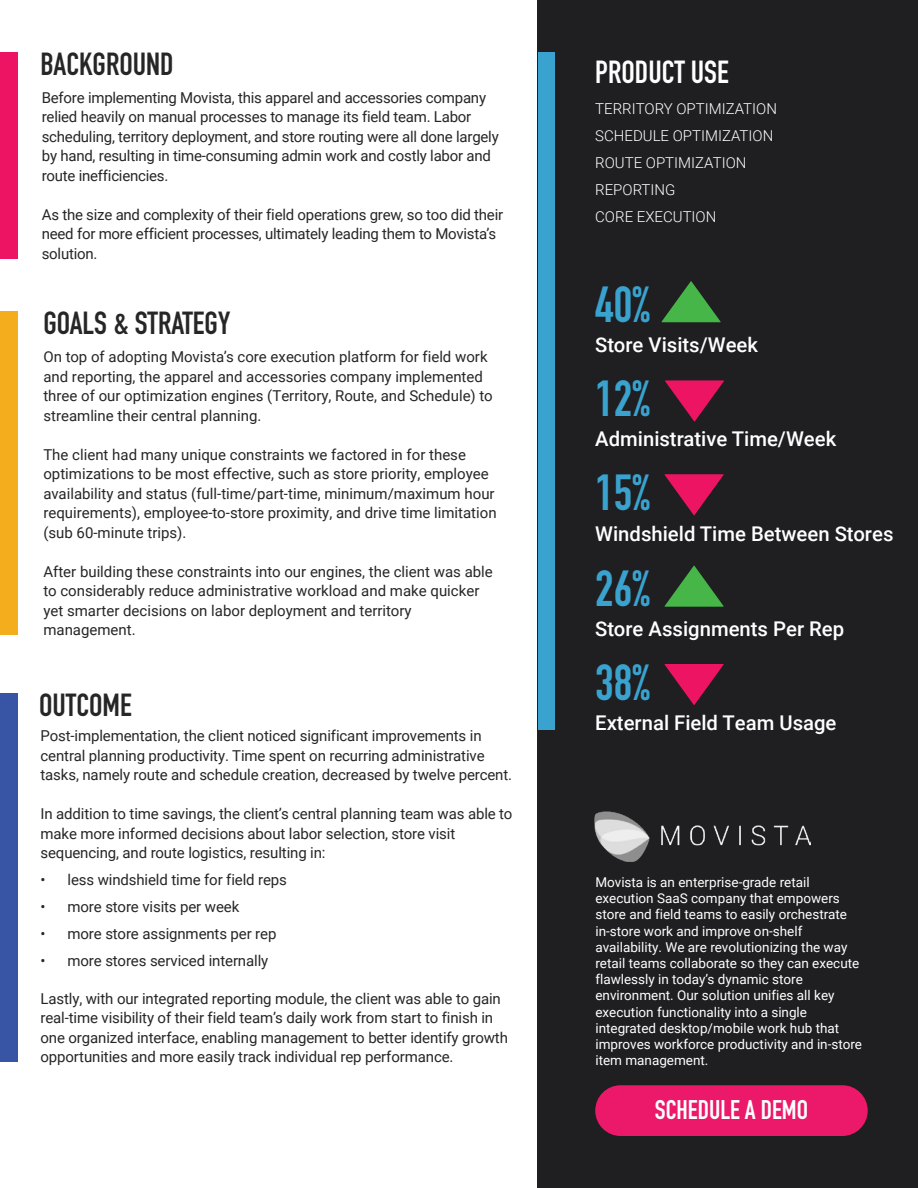
<style>
.page{position:relative;width:918px;height:1188px;background:#fff}
.page>*{position:absolute;margin:0;border:0;box-sizing:border-box;transform-origin:0 0}
.t1{font:700 49.95px "DIN Condensed";color:#3aa2cf}
.t2{font:700 31.5px "DIN Condensed";color:#272626}
.t3{font:700 31.5px "DIN Condensed";color:#fff}
.t4{font:700 26.55px "DIN Condensed";color:#fff}
.t5{font:500 20.25px "Roboto";color:#fff}
.t6{font:15px/19.5px "Roboto";letter-spacing:-.01em;color:#272626}
.t7{font:300 15px/27px "Roboto";color:#fff}
.t8{font:13.5px/16.2px "Roboto";color:#fff}
</style>
<div class="page">
<div style="left:538px;top:0;width:380px;height:1188px;background:#1f1e20"></div>
<div style="left:0;top:694px;width:17px;height:368px;background:#3755a4"></div>
<div style="left:0;top:52px;width:17px;height:207px;background:#ed1463"></div>
<div style="left:0;top:311px;width:17px;height:324px;background:#f3ad1d"></div>
<div style="left:595px;top:1085px;width:273px;height:51px;background:#ec186a;border-radius:25px"></div>
<div style="left:538px;top:52px;width:17px;height:678px;background:#3aa2cf"></div>
<img style="left:594px;top:812px;width:217px;height:49px">
<svg style="left:661px;top:281px;width:60px;height:41px"></svg>
<svg style="left:664px;top:566px;width:60px;height:41px"></svg>
<svg style="left:665px;top:380px;width:59px;height:42px"></svg>
<svg style="left:664px;top:474px;width:60px;height:41px"></svg>
<svg style="left:664px;top:664px;width:60px;height:41px"></svg>
<h2 class="t2" style="left:41px;top:42px;width:135px">BACKGROUND</h2>
<p class="t6" style="left:42px;top:87px;width:459px">Before implementing Movista, this apparel and accessories company relied heavily on manual processes to manage its field team. Labor scheduling, territory deployment, and store routing were all done largely by hand, resulting in time-consuming admin work and costly labor and route inefficiencies.</p>
<p class="t6" style="left:42px;top:204px;width:463px">As the size and complexity of their field operations grew, so too did their need for more efficient processes, ultimately leading them to Movista’s solution.</p>
<h2 class="t2" style="left:43px;top:301px;width:188px">GOALS &amp; STRATEGY</h2>
<p class="t6" style="left:43px;top:346px;width:451px">On top of adopting Movista’s core execution platform for field work and reporting, the apparel and accessories company implemented three of our optimization engines (Territory, Route, and Schedule) to streamline their central planning.</p>
<p class="t6" style="left:43px;top:444px;width:455px">The client had many unique constraints we factored in for these optimizations to be most effective, such as store priority, employee availability and status (full-time/part-time, minimum/maximum hour requirements), employee-to-store proximity, and drive time limitation (sub 60-minute trips).</p>
<p class="t6" style="left:43px;top:561px;width:451px">After building these constraints into our engines, the client was able to considerably reduce administrative workload and make quicker yet smarter decisions on labor deployment and territory management.</p>
<h2 class="t2" style="left:39px;top:684px;width:94px">OUTCOME</h2>
<p class="t6" style="left:41px;top:725px;width:473px">Post-implementation, the client noticed significant improvements in central planning productivity. Time spent on recurring administrative tasks, namely route and schedule creation, decreased by twelve percent.</p>
<p class="t6" style="left:41px;top:803px;width:473px">In addition to time savings, the client’s central planning team was able to make more informed decisions about labor selection, store visit sequencing, and route logistics, resulting in:</p>
<p class="t6" style="left:41px;top:869px;width:248px">• less windshield time for field reps</p>
<p class="t6" style="left:41px;top:896px;width:200px">• more store visits per week</p>
<p class="t6" style="left:41px;top:923px;width:238px">• more store assignments per rep</p>
<p class="t6" style="left:41px;top:950px;width:229px">• more stores serviced internally</p>
<p class="t6" style="left:41px;top:988px;width:469px">Lastly, with our integrated reporting module, the client was able to gain real-time visibility of their field team’s daily work from start to finish in one organized interface, enabling management to better identify growth opportunities and more easily track individual rep performance.</p>
<h2 class="t3" style="left:595px;top:51px;width:135px">PRODUCT USE</h2>
<p class="t7" style="left:595px;top:95px;width:183px">TERRITORY OPTIMIZATION<br>SCHEDULE OPTIMIZATION<br>ROUTE OPTIMIZATION<br>REPORTING<br>CORE EXECUTION</p>
<h1 class="t1" style="left:595px;top:271px;width:56px">40%</h1>
<h3 class="t5" style="left:595px;top:330px;width:164px">Store Visits/Week</h3>
<h1 class="t1" style="left:595px;top:365px;width:56px">12%</h1>
<h3 class="t5" style="left:595px;top:425px;width:243px">Administrative Time/Week</h3>
<h1 class="t1" style="left:595px;top:459px;width:56px">15%</h1>
<h3 class="t5" style="left:595px;top:519px;width:300px">Windshield Time Between Stores</h3>
<h1 class="t1" style="left:595px;top:555px;width:56px">26%</h1>
<h3 class="t5" style="left:595px;top:614px;width:250px">Store Assignments Per Rep</h3>
<h1 class="t1" style="left:595px;top:649px;width:56px">38%</h1>
<h3 class="t5" style="left:595px;top:708px;width:243px">External Field Team Usage</h3>
<p class="t8" style="left:595px;top:874px;width:268px">Movista is an enterprise-grade retail execution SaaS company that empowers store and field teams to easily orchestrate in-store work and improve on-shelf availability. We are revolutionizing the way retail teams collaborate so they can execute flawlessly in today’s dynamic store environment. Our solution unifies all key execution functionality into a single integrated desktop/mobile work hub that improves workforce productivity and in-store item management.</p>
<h3 class="t4" style="left:655px;top:1092px;width:155px">SCHEDULE A DEMO</h3>
</div>
